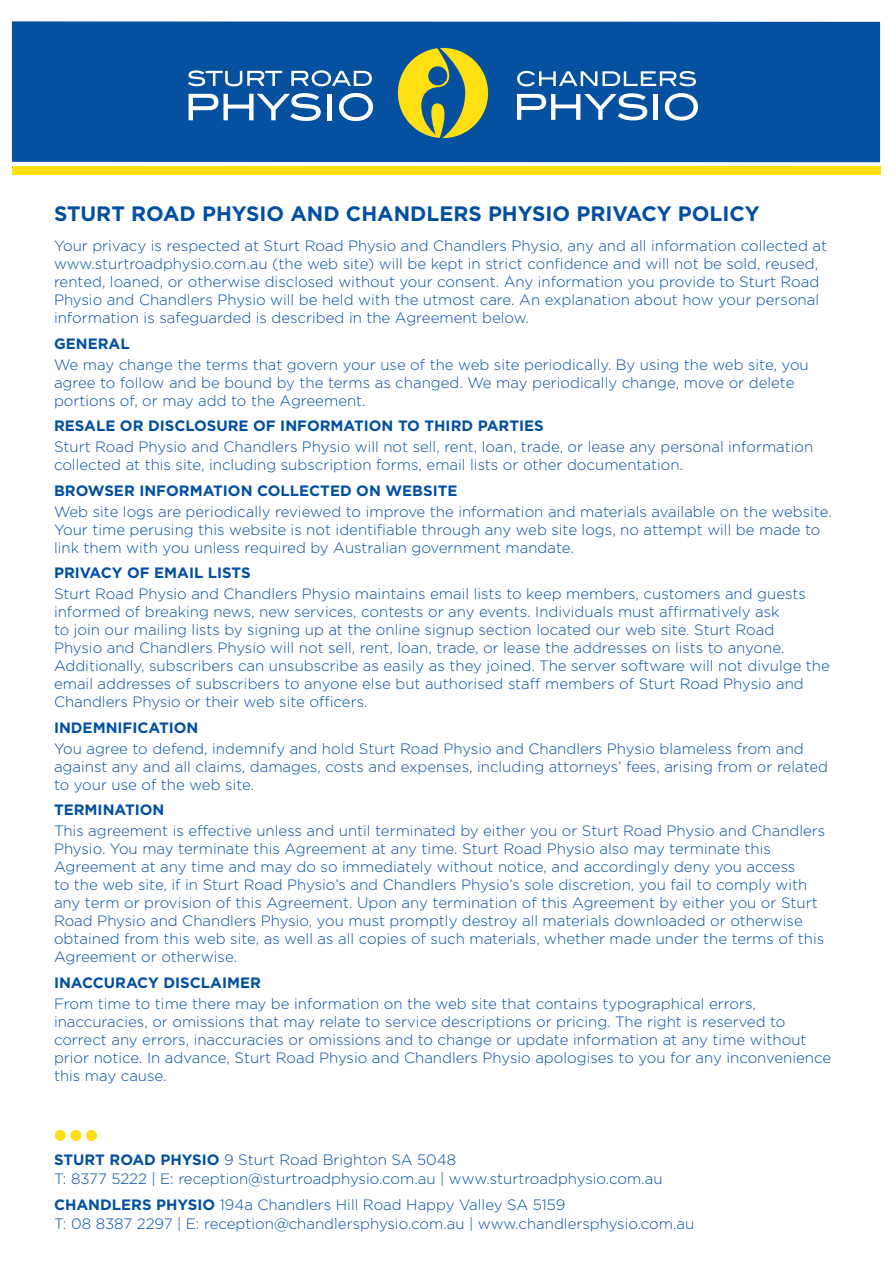
<style>
.page{position:relative;width:893px;height:1263px;background:#fff}
.page>*{position:absolute;margin:0;border:0;box-sizing:border-box;transform-origin:0 0}
.t1{font:700 20.85px "Gotham";color:#004fa3}
.t2{font:300 15px/18px "Gotham";color:#004fa3}
.t3{font:700 15px "Gotham";color:#004fa3}
.s1{font-weight:700}
</style>
<div class="page">
<div style="left:12px;top:21px;width:868px;height:141px;background:#0551a0"></div>
<svg style="left:517px;top:71px;width:179px;height:15px"></svg>
<svg style="left:517px;top:93px;width:130px;height:27px"></svg>
<hr style="left:654px;top:94px;width:4px;height:26px;background:#fff">
<svg style="left:665px;top:93px;width:33px;height:28px"></svg>
<svg style="left:188px;top:70px;width:94px;height:16px"></svg>
<svg style="left:291px;top:70px;width:81px;height:16px"></svg>
<svg style="left:189px;top:93px;width:132px;height:28px"></svg>
<hr style="left:328px;top:94px;width:4px;height:26px;background:#fff">
<svg style="left:339px;top:93px;width:34px;height:28px"></svg>
<div style="left:398px;top:48px;width:90px;height:90px;background:#fee013;border-radius:50%"></div>
<svg style="left:421px;top:47px;width:44px;height:92px"></svg>
<div style="left:12px;top:166px;width:868px;height:9px;background:#fee013"></div>
<div style="left:55px;top:1130px;width:11px;height:11px;background:#ffdf1c;border-radius:50%"></div>
<div style="left:70px;top:1130px;width:11px;height:11px;background:#ffdf1c;border-radius:50%"></div>
<div style="left:86px;top:1130px;width:11px;height:11px;background:#ffdf1c;border-radius:50%"></div>
<h1 class="t1" style="left:54px;top:200px;width:707px">STURT ROAD PHYSIO AND CHANDLERS PHYSIO PRIVACY POLICY</h1>
<p class="t2" style="left:54px;top:237px;width:774px">Your privacy is respected at Sturt Road Physio and Chandlers Physio, any and all information collected at www.sturtroadphysio.com.au (the web site) will be kept in strict confidence and will not be sold, reused, rented, loaned, or otherwise disclosed without your consent. Any information you provide to Sturt Road Physio and Chandlers Physio will be held with the utmost care. An explanation about how your personal information is safeguarded is described in the Agreement below.</p>
<p class="t3" style="left:54px;top:334px;width:77px">GENERAL</p>
<p class="t2" style="left:54px;top:355px;width:756px">We may change the terms that govern your use of the web site periodically. By using the web site, you agree to follow and be bound by the terms as changed. We may periodically change, move or delete portions of, or may add to the Agreement.</p>
<p class="t3" style="left:54px;top:416px;width:491px">RESALE OR DISCLOSURE OF INFORMATION TO THIRD PARTIES</p>
<p class="t2" style="left:54px;top:438px;width:761px">Sturt Road Physio and Chandlers Physio will not sell, rent, loan, trade, or lease any personal information collected at this site, including subscription forms, email lists or other documentation.</p>
<p class="t3" style="left:54px;top:481px;width:405px">BROWSER INFORMATION COLLECTED ON WEBSITE</p>
<p class="t2" style="left:54px;top:502px;width:779px">Web site logs are periodically reviewed to improve the information and materials available on the website.<br>Your time perusing this website is not identifiable through any web site logs, no attempt will be made to link them with you unless required by Australian government mandate.</p>
<p class="t3" style="left:54px;top:563px;width:198px">PRIVACY OF EMAIL LISTS</p>
<p class="t2" style="left:54px;top:585px;width:777px">Sturt Road Physio and Chandlers Physio maintains email lists to keep members, customers and guests informed of breaking news, new services, contests or any events. Individuals must affirmatively ask<br>to join our mailing lists by signing up at the online signup section located our web site. Sturt Road<br>Physio and Chandlers Physio will not sell, rent, loan, trade, or lease the addresses on lists to anyone.<br>Additionally, subscribers can unsubscribe as easily as they joined. The server software will not divulge the email addresses of subscribers to anyone else but authorised staff members of Sturt Road Physio and Chandlers Physio or their web site officers.</p>
<p class="t3" style="left:54px;top:718px;width:146px">INDEMNIFICATION</p>
<p class="t2" style="left:54px;top:739px;width:776px">You agree to defend, indemnify and hold Sturt Road Physio and Chandlers Physio blameless from and against any and all claims, damages, costs and expenses, including attorneys’ fees, arising from or related to your use of the web site.</p>
<p class="t3" style="left:54px;top:800px;width:112px">TERMINATION</p>
<p class="t2" style="left:54px;top:822px;width:773px">This agreement is effective unless and until terminated by either you or Sturt Road Physio and Chandlers Physio. You may terminate this Agreement at any time. Sturt Road Physio also may terminate this Agreement at any time and may do so immediately without notice, and accordingly deny you access<br>to the web site, if in Sturt Road Physio’s and Chandlers Physio’s sole discretion, you fail to comply with any term or provision of this Agreement. Upon any termination of this Agreement by either you or Sturt Road Physio and Chandlers Physio, you must promptly destroy all materials downloaded or otherwise obtained from this web site, as well as all copies of such materials, whether made under the terms of this Agreement or otherwise.</p>
<p class="t3" style="left:54px;top:973px;width:208px">INACCURACY DISCLAIMER</p>
<p class="t2" style="left:54px;top:994px;width:779px">From time to time there may be information on the web site that contains typographical errors, inaccuracies, or omissions that may relate to service descriptions or pricing. The right is reserved to correct any errors, inaccuracies or omissions and to change or update information at any time without prior notice. In advance, Sturt Road Physio and Chandlers Physio apologises to you for any inconvenience this may cause.</p>
<p class="t2" style="left:54px;top:1149px;width:610px;line-height:19.5px"><span class="s1">STURT ROAD PHYSIO</span> 9 Sturt Road Brighton SA 5048<br>T: 8377 5222 | E: reception@sturtroadphysio.com.au | www.sturtroadphysio.com.au</p>
<p class="t2" style="left:54px;top:1194px;width:642px;line-height:19.5px"><span class="s1">CHANDLERS PHYSIO</span> 194a Chandlers Hill Road Happy Valley SA 5159<br>T: 08 8387 2297 | E: reception@chandlersphysio.com.au | www.chandlersphysio.com.au</p>
</div>
